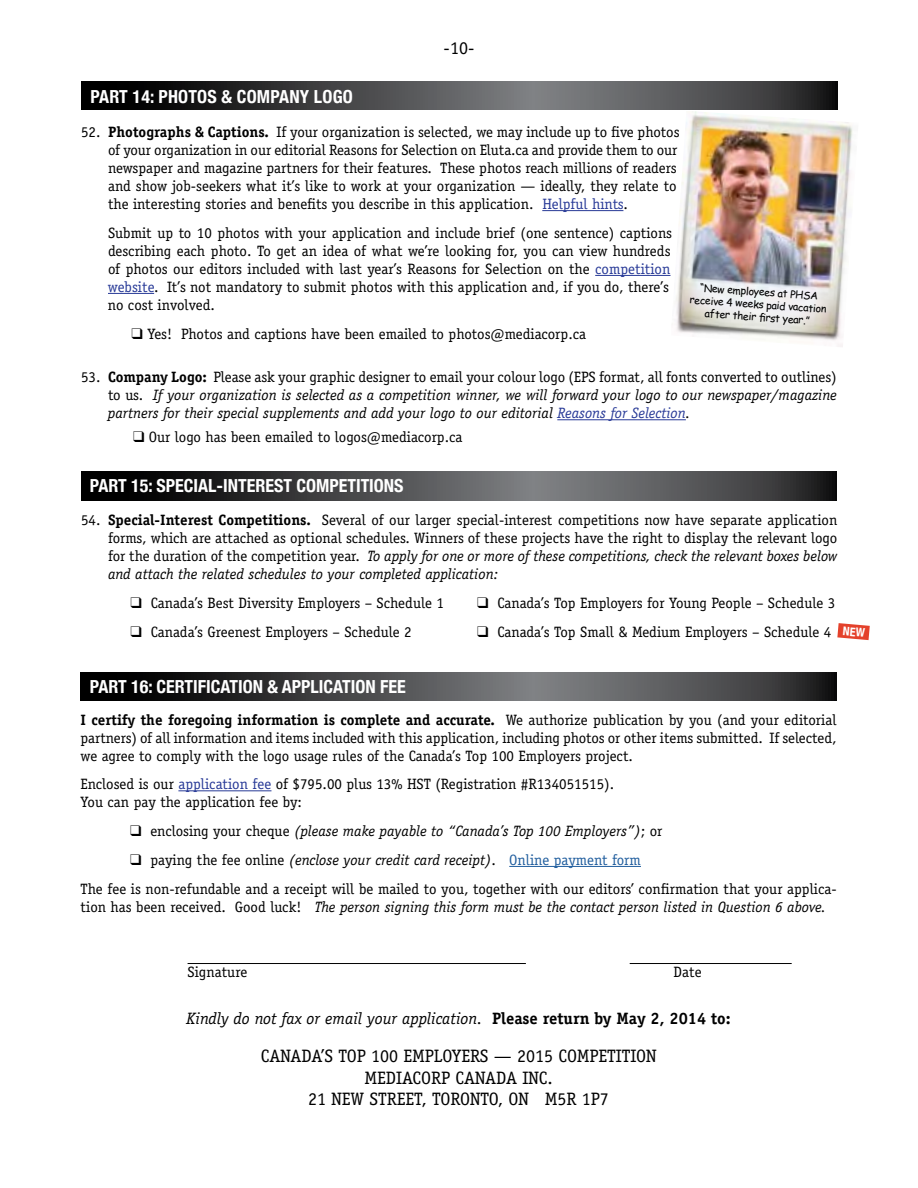
<style>
.page{position:relative;width:918px;height:1188px;background:#fff}
.page>*{position:absolute;margin:0;border:0;box-sizing:border-box;transform-origin:0 0}
.t1{font:700 condensed 18px "Helvetica Neue";color:#fff}
.t2{font:18px/21.6px "Officina Serif Std";color:#000;text-align:center}
.t3{font:18px "Officina Sans Std";color:#000}
.t4{font:italic 16.5px "Officina Serif Std";color:#000}
.t5{font:15px/18px "Officina Serif Std";color:#000}
.t6{font:italic 15px/18px "Officina Serif Std";color:#000;text-align:justify}
.t7{font:10.5px/12.6px "Comic Sans MS";color:#000;text-align:center}
.s1{font-weight:700}
.s2{color:#283a97}
.s3{font-style:normal}
.s4{font-weight:700;font-style:normal}
.s5{font-style:italic}
.s6{color:#215e9e}
</style>
<div class="page">
<svg style="left:81px;top:81px;width:756px;height:29px;background:#434445"></svg>
<hr style="left:542px;top:210px;width:81px;height:1px;background:#283a97">
<hr style="left:595px;top:275px;width:76px;height:1px;background:#283a97">
<hr style="left:108px;top:293px;width:46px;height:1px;background:#283a97">
<img style="left:676px;top:111px;width:177px;height:236px">
<svg style="left:81px;top:672px;width:756px;height:28px;background:#434445"></svg>
<hr style="left:178px;top:790px;width:93px;height:1px;background:#283a97">
<hr style="left:509px;top:866px;width:132px;height:1px;background:#215e9e">
<hr style="left:188px;top:963px;width:338px;height:1px;background:#000">
<hr style="left:630px;top:963px;width:162px;height:1px;background:#000">
<svg style="left:81px;top:472px;width:756px;height:28px;background:#434445"></svg>
<hr style="left:557px;top:419px;width:129px;height:1px;background:#283a97">
<svg style="left:837px;top:623px;width:33px;height:17px"></svg>
<p class="t3" style="left:444px;top:37px;width:32px">-10-</p>
<p class="t1" style="left:90px;top:82px;width:264px">PART 14: PHOTOS &amp; COMPANY LOGO</p>
<p class="t5" style="left:108px;top:123px;width:573px;text-indent:-27px">52. <span class="s1">Photographs &amp; Captions.</span> If your organization is selected, we may include up to five photos of your organization in our editorial Reasons for Selection on Eluta.ca and provide them to our newspaper and magazine partners for their features. These photos reach millions of readers and show job-seekers what it’s like to work at your organization — ideally, they relate to the interesting stories and benefits you describe in this application. <span class="s2">Helpful hints</span>.</p>
<p class="t5" style="left:108px;top:224px;width:566px">Submit up to 10 photos with your application and include brief (one sentence) captions describing each photo. To get an idea of what we’re looking for, you can view hundreds of photos our editors included with last year’s Reasons for Selection on the <span class="s2">competition website</span>. It’s not mandatory to submit photos with this application and, if you do, there’s no cost involved.</p>
<p class="t5" style="left:132px;top:325px;width:456px">❑ Yes! Photos and captions have been emailed to photos@mediacorp.ca</p>
<p class="t7" style="left:691px;top:280px;width:139px;rotate:4deg">“New employees at PHSA receive 4 weeks paid vacation after their fi rst year.”</p>
<p class="t6" style="left:108px;top:368px;width:730px;text-indent:-27px"><span class="s3">53.</span> <span class="s4">Company Logo:</span> <span class="s3">Please ask your graphic designer to email your colour logo (EPS format, all fonts converted to outlines) to us.</span> If your organization is selected as a competition winner, we will forward your logo to our newspaper/magazine partners for their special supplements and add your logo to our editorial <span class="s2">Reasons for Selection</span>.</p>
<p class="t5" style="left:133px;top:428px;width:331px">❑ Our logo has been emailed to logos@mediacorp.ca</p>
<p class="t1" style="left:90px;top:471px;width:315px">PART 15: SPECIAL-INTEREST COMPETITIONS</p>
<p class="t5" style="left:108px;top:511px;width:731px;text-align:justify;text-indent:-27px">54. <span class="s1">Special-Interest Competitions.</span> Several of our larger special-interest competitions now have separate application forms, which are attached as optional schedules. Winners of these projects have the right to display the relevant logo for the duration of the competition year. <span class="s5">To apply for one or more of these competitions, check the relevant boxes below and attach the related schedules to your completed application:</span></p>
<p class="t5" style="left:477px;top:594px;width:360px">❑ Canada’s Top Employers for Young People – Schedule 3</p>
<p class="t5" style="left:477px;top:623px;width:356px">❑ Canada’s Top Small &amp; Medium Employers – Schedule 4</p>
<p class="t5" style="left:130px;top:594px;width:315px">❑ Canada’s Best Diversity Employers – Schedule 1</p>
<p class="t5" style="left:130px;top:623px;width:283px">❑ Canada’s Greenest Employers – Schedule 2</p>
<p class="t1" style="left:90px;top:672px;width:317px">PART 16: CERTIFICATION &amp; APPLICATION FEE</p>
<p class="t5" style="left:81px;top:710px;width:758px;text-align:justify"><span class="s1">I certify the foregoing information is complete and accurate.</span> We authorize publication by you (and your editorial partners) of all information and items included with this application, including photos or other items submitted. If selected, we agree to comply with the logo usage rules of the Canada’s Top 100 Employers project.</p>
<p class="t5" style="left:81px;top:775px;width:535px">Enclosed is our <span class="s2">application fee</span> of $795.00 plus 13% HST (Registration #R134051515).<br>You can pay the application fee by:</p>
<p class="t6" style="left:130px;top:822px;width:534px">❑ <span class="s3">enclosing your cheque</span> (please make payable to “Canada’s Top 100 Employers”)<span class="s3">; or</span></p>
<p class="t5" style="left:81px;top:845px;width:758px;line-height:28.8px;text-indent:50px">❑ paying the fee online <span class="s5">(enclose your credit card receipt)</span>. <span class="s6">Online payment form<br></span>The fee is non-refundable and a receipt will be mailed to you, together with our editors’ confirmation that your applica-</p>
<p class="t6" style="left:81px;top:898px;width:747px"><span class="s3">tion has been received. Good luck!</span> The person signing this form must be the contact person listed in Question 6 above.</p>
<p class="t5" style="left:188px;top:963px;width:61px">Signature</p>
<p class="t5" style="left:674px;top:963px;width:30px">Date</p>
<p class="t4" style="left:187px;top:1009px;width:546px">Kindly do not fax or email your application. <span class="s4">Please return by May 2, 2014 to:</span></p>
<p class="t2" style="left:261px;top:1045px;width:397px">CANADA’S TOP 100 EMPLOYERS — 2015 COMPETITION<br>MEDIACORP CANADA INC.<br>21 NEW STREET, TORONTO, ON M5R 1P7</p>
</div>
